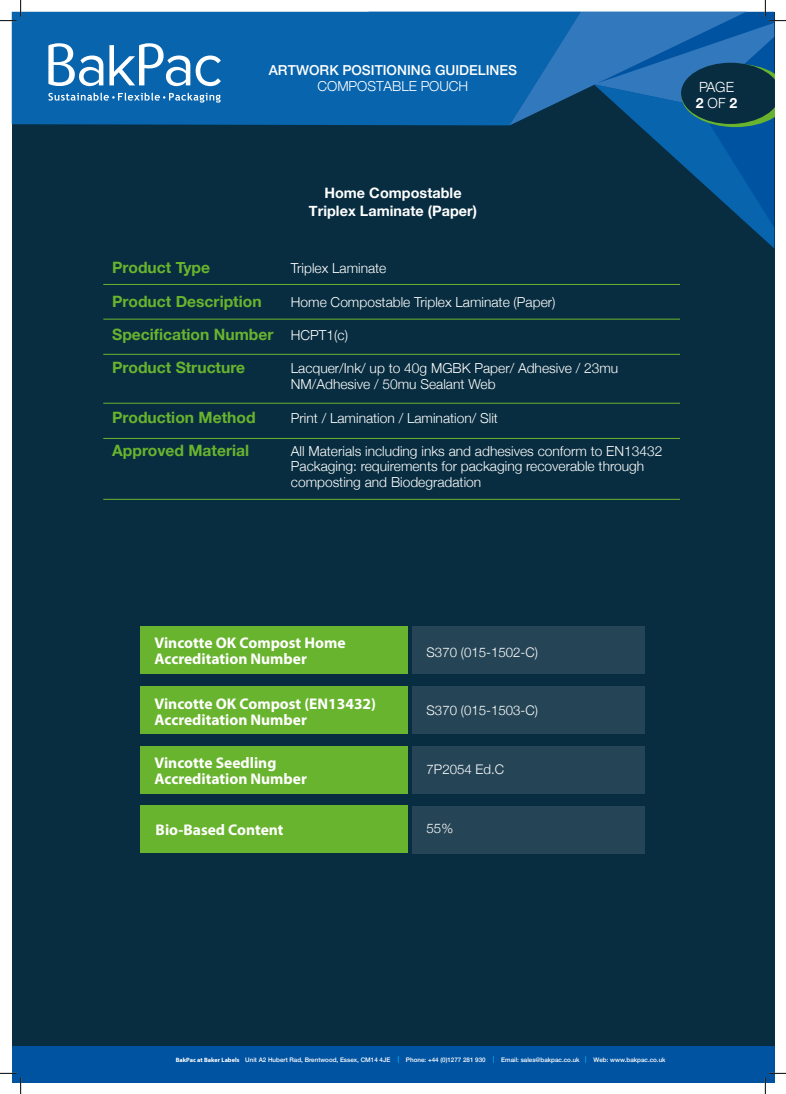
<style>
.page{position:relative;width:786px;height:1094px;background:#fff}
.page>*{position:absolute;margin:0;border:0;box-sizing:border-box;transform-origin:0 0}
.t1{font:700 15.62px/33.1px "Helvetica Neue";color:#69b42e}
.t2{font:700 15.5px/16.2px "Myriad Pro";color:#fff}
.t3{font:700 14.38px/18.8px "Helvetica Neue";letter-spacing:.005em;color:#fff;text-align:center}
.t4{font:700 14px "Helvetica Neue";color:#fff}
.t5{font:300 14px "Helvetica Neue";color:#fff}
.t6{font:300 13.75px/15.6px "Helvetica Neue";color:#fff}
.t7{font:500 13.75px "Helvetica Neue";color:#fff}
.t8{font:300 13.25px "Helvetica Neue";color:#fff}
.t9{font:500 6.25px "Helvetica Neue";color:#fff}
.s1{font-weight:300;font-size:13.75px;color:#fff}
.s2{font-weight:300}
.s3{font-family:"Myriad Pro";font-weight:700}
</style>
<div class="page">
<div style="left:12px;top:12px;width:762px;height:1070px;background:#082d40"></div>
<div style="left:12px;top:12px;width:497px;height:113px;background:#0764ad"></div>
<div style="left:12px;top:1045px;width:762px;height:37px;background:#0053a1"></div>
<div style="left:412px;top:806px;width:232px;height:47px;background:#254556"></div>
<div style="left:412px;top:746px;width:232px;height:47px;background:#254556"></div>
<div style="left:412px;top:686px;width:232px;height:47px;background:#254556"></div>
<div style="left:412px;top:626px;width:232px;height:48px;background:#254556"></div>
<div style="left:140px;top:686px;width:268px;height:47px;background:#69b42e"></div>
<div style="left:140px;top:806px;width:268px;height:47px;background:#69b42e"></div>
<div style="left:140px;top:627px;width:268px;height:47px;background:#69b42e"></div>
<div style="left:140px;top:746px;width:268px;height:47px;background:#69b42e"></div>
<hr style="left:103px;top:284px;width:576px;height:1px;background:#69b42e">
<hr style="left:103px;top:319px;width:576px;height:1px;background:#69b42e">
<hr style="left:103px;top:354px;width:576px;height:1px;background:#69b42e">
<hr style="left:103px;top:403px;width:576px;height:1px;background:#69b42e">
<hr style="left:103px;top:438px;width:576px;height:1px;background:#69b42e">
<hr style="left:103px;top:499px;width:576px;height:1px;background:#69b42e">
<svg style="left:48px;top:43px;width:55px;height:43px;background:#649ecb"></svg>
<svg style="left:109px;top:43px;width:112px;height:43px;background:#4f91c4"></svg>
<svg style="left:48px;top:93px;width:172px;height:10px;background:#478cc2"></svg>
<svg style="left:0;top:0;width:22px;height:22px"></svg>
<svg style="left:0;top:1073px;width:22px;height:21px"></svg>
<svg style="left:509px;top:0;width:276px;height:248px"></svg>
<svg style="left:764px;top:1073px;width:21px;height:21px"></svg>
<p class="t7" style="left:268px;top:59px;width:250px">ARTWORK POSITIONING GUIDELINES</p>
<p class="t6" style="left:317px;top:78px;width:152px">COMPOSTABLE POUCH</p>
<p class="t3" style="left:309px;top:183px;width:170px">Home Compostable<br>Triplex Laminate (Paper)</p>
<p class="t1" style="left:112px;top:252px;width:99px">Product Type</p>
<p class="t6" style="left:291px;top:260px;width:97px">Triplex Laminate</p>
<p class="t1" style="left:112px;top:285px;width:151px">Product Description</p>
<p class="t6" style="left:291px;top:293px;width:266px">Home Compostable Triplex Laminate (Paper)</p>
<p class="t1" style="left:112px;top:318px;width:237px">Specification Number <span class="s1">HCPT1(c)<br></span>Product Structure</p>
<p class="t6" style="left:291px;top:359px;width:329px;line-height:16.5px">Lacquer/Ink/ up to 40g MGBK Paper/ Adhesive / 23mu<br>NM/Adhesive / 50mu Sealant Web</p>
<p class="t1" style="left:112px;top:401px;width:145px">Production Method</p>
<p class="t6" style="left:291px;top:409px;width:209px">Print / Lamination / Lamination/ Slit</p>
<p class="t1" style="left:112px;top:434px;width:138px">Approved Material</p>
<p class="t6" style="left:291px;top:442px;width:373px">All Materials including inks and adhesives conform to EN13432<br>Packaging: requirements for packaging recoverable through composting and Biodegradation</p>
<p class="t5" style="left:699px;top:76px;width:36px">PAGE</p>
<p class="t4" style="left:695px;top:92px;width:43px">2 <span class="s2">OF</span> 2</p>
<p class="t2" style="left:155px;top:633px;width:192px">Vincotte OK Compost Home<br>Accreditation Number</p>
<p class="t2" style="left:155px;top:695px;width:223px">Vincotte OK Compost (EN13432)<br>Accreditation Number</p>
<p class="t2" style="left:155px;top:754px;width:154px">Vincotte Seedling<br>Accreditation Number</p>
<p class="t2" style="left:156px;top:821px;width:129px">Bio-Based Content</p>
<p class="t8" style="left:426px;top:642px;width:113px">S370 (015-1502-C)</p>
<p class="t8" style="left:426px;top:699px;width:113px">S370 (015-1503-C)</p>
<p class="t8" style="left:426px;top:759px;width:79px">7P2054 Ed.C</p>
<p class="t8" style="left:426px;top:818px;width:28px">55%</p>
<p class="t9" style="left:176px;top:1054px;width:216px"><span class="s3">BakPac at Baker Labels</span> Unit A2 Hubert Rad, Brentwood, Essex, CM14 4JE</p>
<p class="t9" style="left:406px;top:1054px;width:81px">Phone: +44 (0)1277 281 930</p>
<p class="t9" style="left:501px;top:1054px;width:80px">Email: sales@bakpac.co.uk</p>
<p class="t9" style="left:593px;top:1054px;width:74px">Web: www.bakpac.co.uk</p>
</div>
